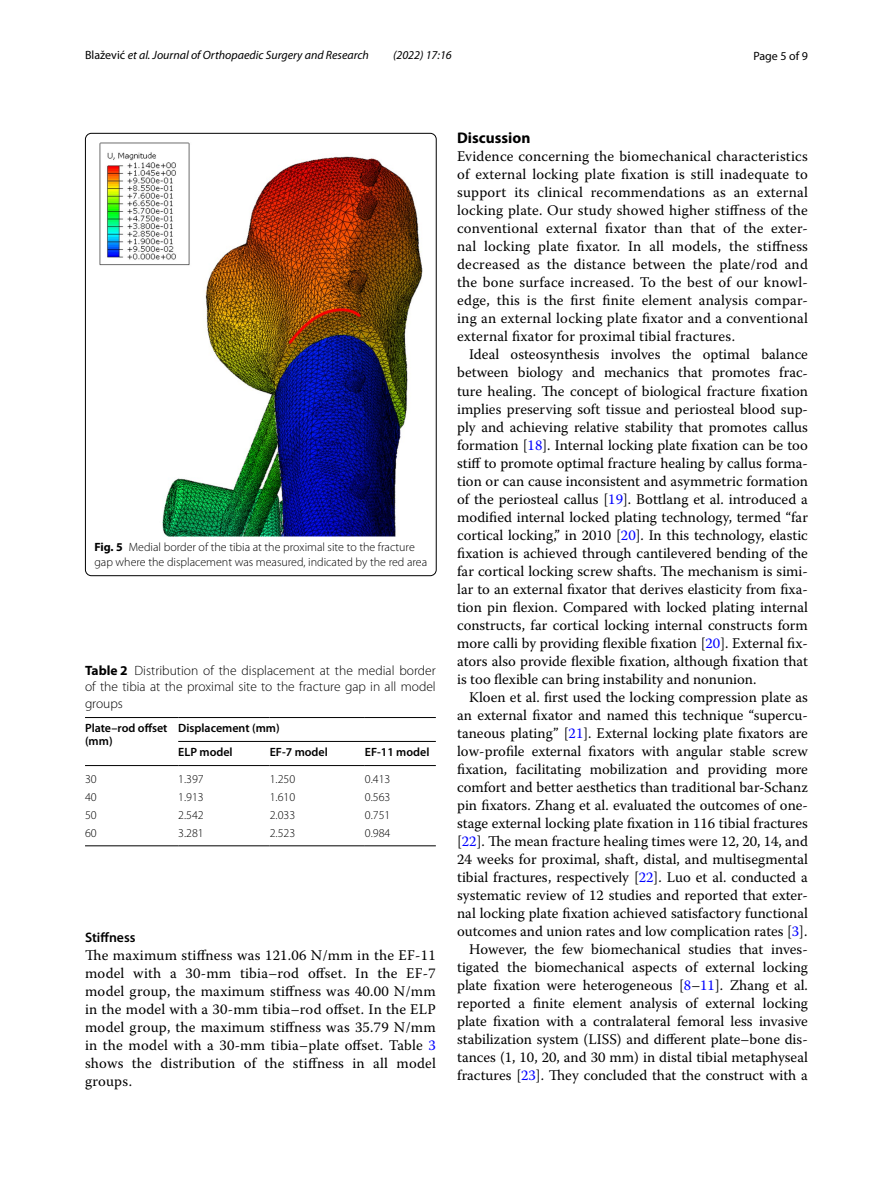
<style>
.page{position:relative;width:893px;height:1187px;background:#fff}
.page>*{position:absolute;margin:0;border:0;box-sizing:border-box;transform-origin:0 0}
.t1{font:700 15.45px "Myriad Pro";color:#000}
.t2{font:14.7px/18px "Warnock Pro";color:#000;text-align:justify}
.t3{font:600 13.8px "Myriad Pro";color:#000}
.t4{font:300 13.5px/16.5px "Myriad Pro";color:#000;text-align:justify}
.t5{font:300 12px/15px "Myriad Pro";color:#000}
.t6{font:italic 12px "Myriad Pro";color:#000}
.t7{font:600 12px/13.5px "Myriad Pro";color:#000}
.t8{font:12px "Myriad Pro";color:#000}
.s1{font-style:normal}
.s2{font-weight:700}
.s3{color:#00f}
</style>
<div class="page">
<img style="left:99px;top:142px;width:323px;height:394px">
<div style="left:85px;top:133px;width:351px;height:443px;border:1px solid #000;border-radius:6px"></div>
<hr style="left:85px;top:717px;width:93px;height:1px;background:#000">
<hr style="left:85px;top:765px;width:93px;height:1px;background:#000">
<hr style="left:178px;top:717px;width:92px;height:1px;background:#000">
<hr style="left:270px;top:717px;width:95px;height:1px;background:#000">
<hr style="left:365px;top:717px;width:71px;height:1px;background:#000">
<hr style="left:178px;top:765px;width:92px;height:1px;background:#000">
<hr style="left:270px;top:765px;width:95px;height:1px;background:#000">
<hr style="left:365px;top:765px;width:71px;height:1px;background:#000">
<hr style="left:85px;top:845px;width:93px;height:1px;background:#000">
<hr style="left:178px;top:845px;width:92px;height:1px;background:#000">
<hr style="left:270px;top:845px;width:95px;height:1px;background:#000">
<hr style="left:365px;top:845px;width:71px;height:1px;background:#000">
<hr style="left:178px;top:741px;width:258px;height:1px;background:#000">
<p class="t6" style="left:85px;top:48px;width:285px"><span class="s1">Blažević</span> et al. Journal of Orthopaedic Surgery and Research</p>
<p class="t6" style="left:393px;top:48px;width:60px">(2022) 17:16</p>
<p class="t8" style="left:753px;top:48px;width:56px">Page 5 of 9</p>
<p class="t5" style="left:94px;top:540px;width:334px"><span class="s2">Fig. 5</span> Medial border of the tibia at the proximal site to the fracture gap where the displacement was measured, indicated by the red area</p>
<p class="t4" style="left:85px;top:662px;width:352px"><span class="s2">Table 2</span> Distribution of the displacement at the medial border of the tibia at the proximal site to the fracture gap in all model groups</p>
<p class="t7" style="left:85px;top:720px;width:84px">Plate–rod offset (mm)</p>
<p class="t7" style="left:178px;top:715px;width:103px;line-height:23.9px">Displacement (mm)<br>ELP model</p>
<p class="t7" style="left:270px;top:744px;width:60px">EF-7 model</p>
<p class="t7" style="left:365px;top:744px;width:66px">EF-11 model</p>
<p class="t5" style="left:85px;top:771px;width:13px">30</p>
<p class="t5" style="left:178px;top:771px;width:27px">1.397</p>
<p class="t5" style="left:270px;top:771px;width:27px">1.250</p>
<p class="t5" style="left:365px;top:771px;width:27px">0.413</p>
<p class="t5" style="left:85px;top:789px;width:13px">40</p>
<p class="t5" style="left:178px;top:789px;width:27px">1.913</p>
<p class="t5" style="left:270px;top:789px;width:27px">1.610</p>
<p class="t5" style="left:365px;top:789px;width:27px">0.563</p>
<p class="t5" style="left:85px;top:807px;width:13px">50</p>
<p class="t5" style="left:178px;top:807px;width:27px">2.542</p>
<p class="t5" style="left:270px;top:807px;width:27px">2.033</p>
<p class="t5" style="left:365px;top:807px;width:27px">0.751</p>
<p class="t5" style="left:85px;top:825px;width:13px">60</p>
<p class="t5" style="left:178px;top:825px;width:27px">3.281</p>
<p class="t5" style="left:270px;top:825px;width:27px">2.523</p>
<p class="t5" style="left:365px;top:825px;width:27px">0.984</p>
<p class="t3" style="left:85px;top:928px;width:52px">Stiffness</p>
<p class="t2" style="left:85px;top:946px;width:352px">The maximum stiffness was 121.06 N/mm in the EF-11 model with a 30-mm tibia–rod offset. In the EF-7 model group, the maximum stiffness was 40.00 N/mm in the model with a 30-mm tibia–rod offset. In the ELP model group, the maximum stiffness was 35.79 N/mm in the model with a 30-mm tibia–plate offset. Table <span class="s3">3 </span>shows the distribution of the stiffness in all model groups.</p>
<p class="t1" style="left:457px;top:128px;width:75px">Discussion</p>
<p class="t2" style="left:457px;top:147px;width:352px">Evidence concerning the biomechanical characteristics of external locking plate fixation is still inadequate to support its clinical recommendations as an external locking plate. Our study showed higher stiffness of the conventional external fixator than that of the exter&shy;nal locking plate fixator. In all models, the stiffness decreased as the distance between the plate/rod and the bone surface increased. To the best of our knowl&shy;edge, this is the first finite element analysis compar&shy;ing an external locking plate fixator and a conventional external fixator for proximal tibial fractures.</p>
<p class="t2" style="left:457px;top:345px;width:352px;text-indent:12px">Ideal osteosynthesis involves the optimal balance between biology and mechanics that promotes frac&shy;ture healing. The concept of biological fracture fixation implies preserving soft tissue and periosteal blood sup&shy;ply and achieving relative stability that promotes callus formation [<span class="s3">18</span>]. Internal locking plate fixation can be too stiff to promote optimal fracture healing by callus forma&shy;tion or can cause inconsistent and asymmetric formation of the periosteal callus [<span class="s3">19</span>]. Bottlang et al. introduced a modified internal locked plating technology, termed “far cortical locking,” in 2010 [<span class="s3">20</span>]. In this technology, elastic fixation is achieved through cantilevered bending of the far cortical locking screw shafts. The mechanism is simi&shy;lar to an external fixator that derives elasticity from fixa&shy;tion pin flexion. Compared with locked plating internal constructs, far cortical locking internal constructs form more calli by providing flexible fixation [<span class="s3">20</span>]. External fix&shy;ators also provide flexible fixation, although fixation that is too flexible can bring instability and nonunion.</p>
<p class="t2" style="left:457px;top:687px;width:352px;text-align:right">Kloen et al. first used the locking compression plate as an external fixator and named this technique “supercu&shy;taneous plating” [<span class="s3">21</span>]. External locking plate fixators are low-profile external fixators with angular stable screw fixation, facilitating mobilization and providing more comfort and better aesthetics than traditional bar-Schanz pin fixators. Zhang et al. evaluated the outcomes of one&shy;stage external locking plate fixation in 116 tibial fractures [<span class="s3">22</span>]. The mean fracture healing times were 12, 20, 14, and 24 weeks for proximal, shaft, distal, and multisegmental tibial fractures, respectively [<span class="s3">22</span>]. Luo et al. conducted a systematic review of 12 studies and reported that exter&shy;nal locking plate fixation achieved satisfactory functional outcomes and union rates and low complication rates [<span class="s3">3</span>].<br>However, the few biomechanical studies that inves&shy;tigated the biomechanical aspects of external locking plate fixation were heterogeneous [<span class="s3">8</span>–<span class="s3">11</span>]. Zhang et al. reported a finite element analysis of external locking plate fixation with a contralateral femoral less invasive stabilization system (LISS) and different plate–bone dis&shy;tances (1, 10, 20, and 30 mm) in distal tibial metaphyseal fractures [<span class="s3">23</span>]. They concluded that the construct with a</p>
</div>
